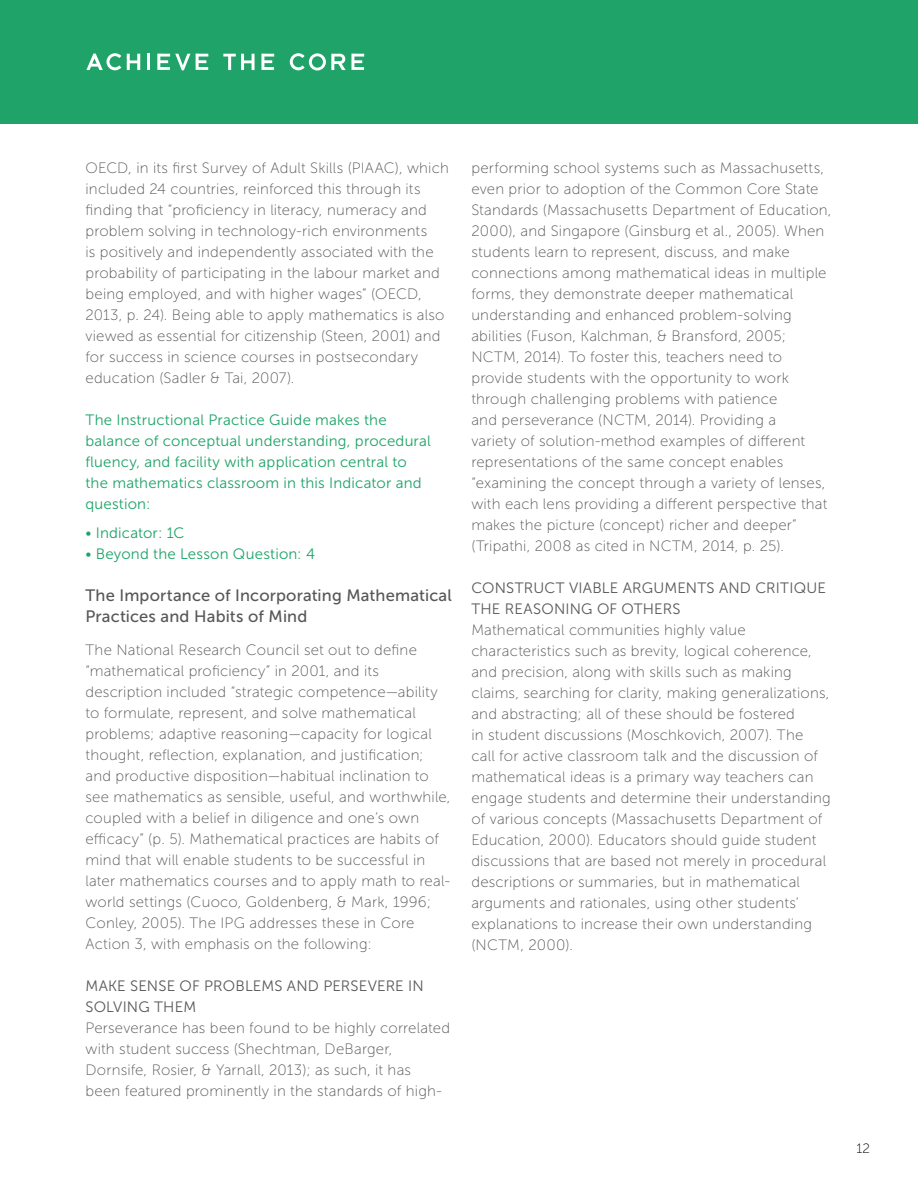
<style>
.page{position:relative;width:918px;height:1188px;background:#fff}
.page>*{position:absolute;margin:0;border:0;box-sizing:border-box;transform-origin:0 0}
.t1{font:16.5px/21px "Museo Sans 500";letter-spacing:.01em;color:#575757}
.t2{font:15px/21px "Museo Sans 100";letter-spacing:.015em;color:#575757}
.t3{font:15px/21px "Museo Sans 300";letter-spacing:.015em;color:#1fa369}
.t4{font:15px/21px "Museo Sans 300";letter-spacing:.015em;color:#575757}
.t5{font:13.5px "Museo Sans 100";color:#000}
</style>
<div class="page">
<div style="left:0;top:0;width:918px;height:124px;background:#1fa369"></div>
<svg style="left:86px;top:53px;width:35px;height:17px"></svg>
<svg style="left:127px;top:54px;width:13px;height:16px"></svg>
<hr style="left:147px;top:54px;width:3px;height:16px;background:#fff">
<svg style="left:157px;top:54px;width:33px;height:16px"></svg>
<svg style="left:196px;top:54px;width:12px;height:16px"></svg>
<svg style="left:223px;top:54px;width:32px;height:16px"></svg>
<svg style="left:261px;top:54px;width:13px;height:16px"></svg>
<svg style="left:290px;top:53px;width:74px;height:17px"></svg>
<p class="t2" style="left:86px;top:158px;width:365px">OECD, in its first Survey of Adult Skills (PIAAC), which included 24 countries, reinforced this through its finding that “proficiency in literacy, numeracy and problem solving in technology-rich environments<br>is positively and independently associated with the probability of participating in the labour market and being employed, and with higher wages” (OECD, 2013, p. 24). Being able to apply mathematics is also viewed as essential for citizenship (Steen, 2001) and for success in science courses in postsecondary education (Sadler &amp; Tai, 2007).</p>
<p class="t3" style="left:86px;top:410px;width:347px">The Instructional Practice Guide makes the balance of conceptual understanding, procedural fluency, and facility with application central to the mathematics classroom in this Indicator and question:</p>
<p class="t3" style="left:86px;top:522px;width:100px">• Indicator: 1C</p>
<p class="t3" style="left:86px;top:543px;width:231px">• Beyond the Lesson Question: 4</p>
<p class="t1" style="left:86px;top:585px;width:368px">The Importance of Incorporating Mathematical<br>Practices and Habits of Mind</p>
<p class="t2" style="left:86px;top:639px;width:367px">The National Research Council set out to define “mathematical proficiency” in 2001, and its description included “strategic competence—ability to formulate, represent, and solve mathematical problems; adaptive reasoning—capacity for logical thought, reflection, explanation, and justification; and productive disposition—habitual inclination to see mathematics as sensible, useful, and worthwhile, coupled with a belief in diligence and one’s own efficacy” (p. 5). Mathematical practices are habits of mind that will enable students to be successful in later mathematics courses and to apply math to real&shy;world settings (Cuoco, Goldenberg, &amp; Mark, 1996; Conley, 2005). The IPG addresses these in Core Action 3, with emphasis on the following:</p>
<p class="t4" style="left:86px;top:975px;width:340px">MAKE SENSE OF PROBLEMS AND PERSEVERE IN<br>SOLVING THEM</p>
<p class="t2" style="left:86px;top:1017px;width:366px">Perseverance has been found to be highly correlated with student success (Shechtman, DeBarger, Dornsife, Rosier, &amp; Yarnall, 2013); as such, it has<br>been featured prominently in the standards of high-</p>
<p class="t2" style="left:471px;top:158px;width:362px">performing school systems such as Massachusetts, even prior to adoption of the Common Core State Standards (Massachusetts Department of Education, 2000), and Singapore (Ginsburg et al., 2005). When students learn to represent, discuss, and make connections among mathematical ideas in multiple forms, they demonstrate deeper mathematical understanding and enhanced problem-solving abilities (Fuson, Kalchman, &amp; Bransford, 2005; NCTM, 2014). To foster this, teachers need to provide students with the opportunity to work through challenging problems with patience<br>and perseverance (NCTM, 2014). Providing a<br>variety of solution-method examples of different representations of the same concept enables “examining the concept through a variety of lenses, with each lens providing a different perspective that makes the picture (concept) richer and deeper” (Tripathi, 2008 as cited in NCTM, 2014, p. 25).</p>
<p class="t4" style="left:471px;top:578px;width:356px">CONSTRUCT VIABLE ARGUMENTS AND CRITIQUE<br>THE REASONING OF OTHERS</p>
<p class="t2" style="left:471px;top:620px;width:361px">Mathematical communities highly value characteristics such as brevity, logical coherence, and precision, along with skills such as making claims, searching for clarity, making generalizations, and abstracting; all of these should be fostered<br>in student discussions (Moschkovich, 2007). The<br>call for active classroom talk and the discussion of mathematical ideas is a primary way teachers can engage students and determine their understanding of various concepts (Massachusetts Department of Education, 2000). Educators should guide student discussions that are based not merely in procedural descriptions or summaries, but in mathematical arguments and rationales, using other students’ explanations to increase their own understanding (NCTM, 2000).</p>
<p class="t5" style="left:856px;top:1141px;width:15px">12</p>
</div>
